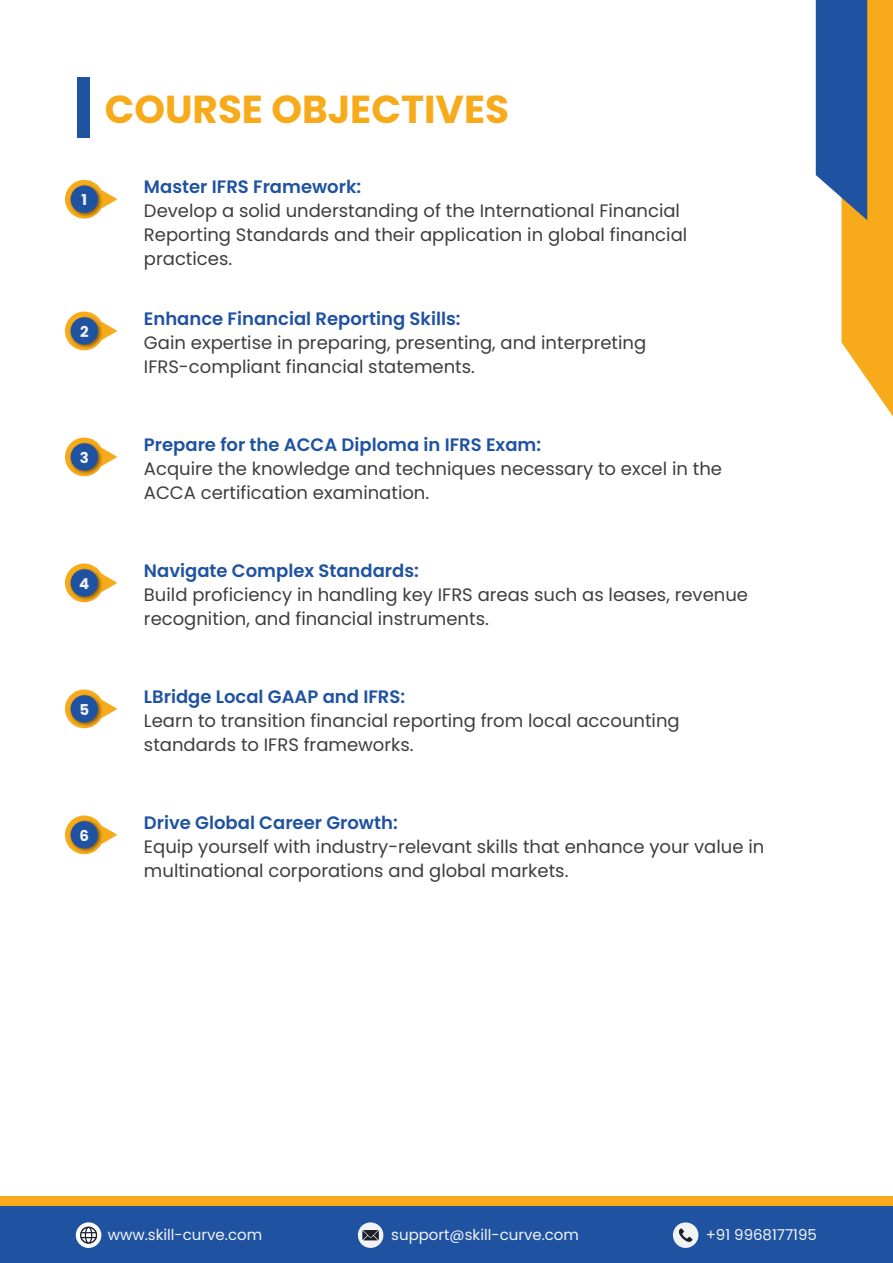
<style>
.page{position:relative;width:893px;height:1263px;background:#fff}
.page>*{position:absolute;margin:0;border:0;box-sizing:border-box;transform-origin:0 0}
.t1{font:700 39px "Poppins";color:#f7ab1b}
.t2{font:18px/24px "Poppins";color:#3e3e3f}
.t3{font:600 18px "Poppins";color:#1f53a2}
.t4{font:15px "Poppins";color:#f2f3f4}
.t5{font:700 15px "Poppins";color:#f2f3f4}
</style>
<div class="page">
<div style="left:0;top:1196px;width:893px;height:67px;background:#f7ab1b"></div>
<div style="left:0;top:1207px;width:893px;height:56px;background:#1f53a2"></div>
<svg style="left:75px;top:1222px;width:26px;height:26px"></svg>
<svg style="left:672px;top:1222px;width:26px;height:26px"></svg>
<svg style="left:357px;top:1222px;width:26px;height:26px"></svg>
<div style="left:78px;top:78px;width:12px;height:60px;background:#1f53a2"></div>
<svg style="left:65px;top:180px;width:52px;height:28px"></svg>
<img style="left:67px;top:182px;width:37px;height:37px">
<div style="left:71px;top:186px;width:27px;height:27px;background:#1f53a2;border-radius:50%"></div>
<svg style="left:65px;top:312px;width:52px;height:28px"></svg>
<img style="left:67px;top:314px;width:37px;height:37px">
<div style="left:71px;top:317px;width:27px;height:28px;background:#1f53a2;border-radius:50%"></div>
<svg style="left:65px;top:438px;width:52px;height:28px"></svg>
<img style="left:67px;top:440px;width:37px;height:37px">
<div style="left:71px;top:443px;width:27px;height:28px;background:#1f53a2;border-radius:50%"></div>
<svg style="left:65px;top:563px;width:52px;height:29px"></svg>
<img style="left:67px;top:566px;width:37px;height:37px">
<div style="left:71px;top:569px;width:27px;height:28px;background:#1f53a2;border-radius:50%"></div>
<svg style="left:65px;top:689px;width:52px;height:29px"></svg>
<img style="left:67px;top:692px;width:37px;height:37px">
<div style="left:71px;top:695px;width:27px;height:27px;background:#1f53a2;border-radius:50%"></div>
<svg style="left:65px;top:815px;width:52px;height:29px"></svg>
<img style="left:67px;top:818px;width:37px;height:36px">
<div style="left:71px;top:821px;width:27px;height:27px;background:#1f53a2;border-radius:50%"></div>
<svg style="left:816px;top:0;width:77px;height:416px"></svg>
<h1 class="t1" style="left:105px;top:87px;width:406px">COURSE OBJECTIVES</h1>
<p class="t5" style="left:82px;top:191px;width:7px">1</p>
<p class="t5" style="left:80px;top:323px;width:10px">2</p>
<p class="t3" style="left:144px;top:176px;width:219px">Master IFRS Framework:</p>
<p class="t2" style="left:144px;top:199px;width:545px">Develop a solid understanding of the International Financial<br>Reporting Standards and their application in global financial practices.</p>
<p class="t3" style="left:144px;top:308px;width:318px">Enhance Financial Reporting Skills:</p>
<p class="t2" style="left:144px;top:331px;width:504px">Gain expertise in preparing, presenting, and interpreting<br>IFRS-compliant financial statements.</p>
<p class="t5" style="left:80px;top:449px;width:11px">3</p>
<p class="t3" style="left:144px;top:434px;width:399px">Prepare for the ACCA Diploma in IFRS Exam:</p>
<p class="t2" style="left:144px;top:457px;width:580px">Acquire the knowledge and techniques necessary to excel in the<br>ACCA certification examination.</p>
<p class="t5" style="left:79px;top:575px;width:12px">4</p>
<p class="t5" style="left:79px;top:701px;width:11px">5</p>
<p class="t5" style="left:80px;top:827px;width:11px">6</p>
<p class="t3" style="left:144px;top:560px;width:276px">Navigate Complex Standards:</p>
<p class="t2" style="left:144px;top:583px;width:606px">Build proficiency in handling key IFRS areas such as leases, revenue recognition, and financial instruments.</p>
<p class="t3" style="left:144px;top:686px;width:263px">LBridge Local GAAP and IFRS:</p>
<p class="t2" style="left:144px;top:708px;width:537px">Learn to transition financial reporting from local accounting standards to IFRS frameworks.</p>
<p class="t3" style="left:144px;top:812px;width:255px">Drive Global Career Growth:</p>
<p class="t2" style="left:144px;top:834px;width:622px">Equip yourself with industry-relevant skills that enhance your value in multinational corporations and global markets.</p>
<p class="t4" style="left:108px;top:1226px;width:156px">www.skill-curve.com</p>
<p class="t4" style="left:391px;top:1225px;width:189px">support@skill-curve.com</p>
<p class="t4" style="left:706px;top:1225px;width:113px">+91 9968177195</p>
</div>
